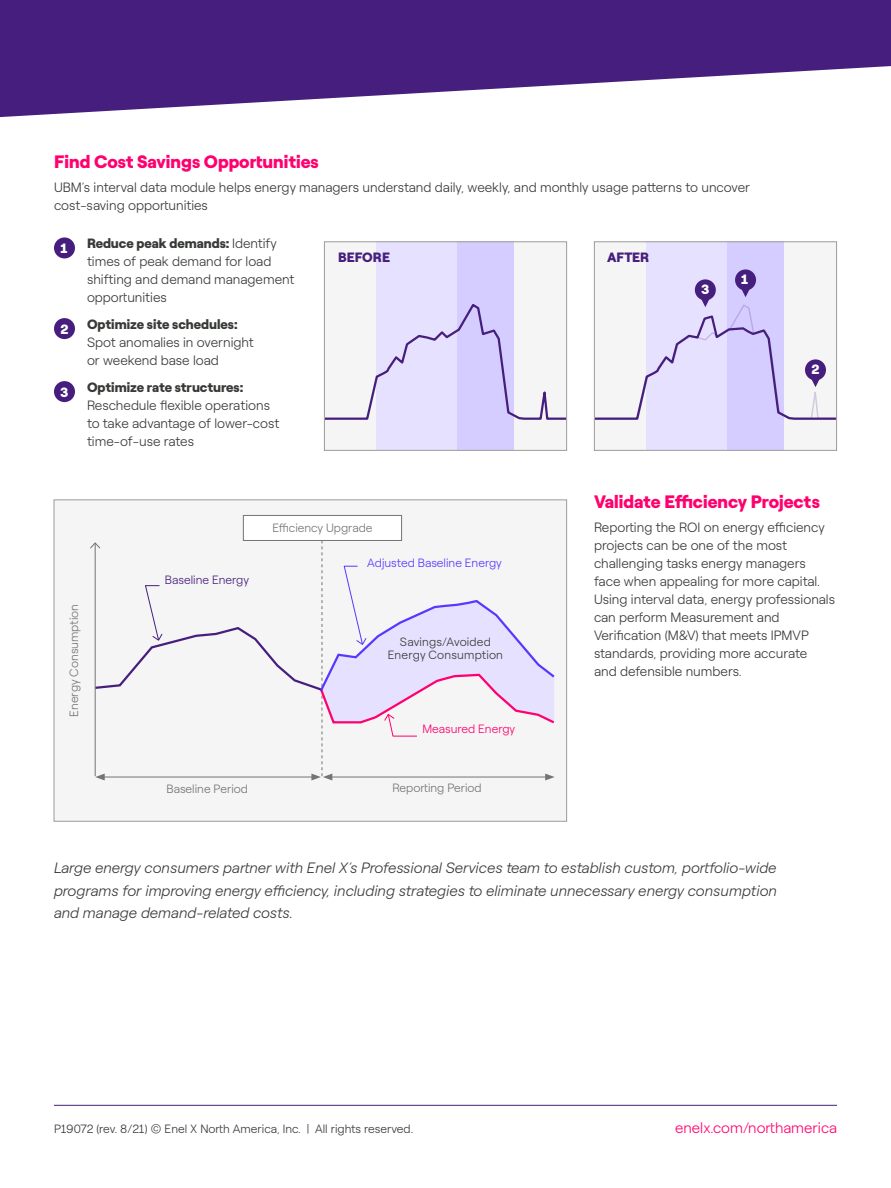
<style>
.page{position:relative;width:891px;height:1188px;background:#fff}
.page>*{position:absolute;margin:0;border:0;box-sizing:border-box;transform-origin:0 0}
.t1{font:900 18px "Roobert ENEL";color:#ff006e}
.t2{font:italic 300 15px/22.5px "Roobert ENEL";color:#373a36;text-align:justify}
.t3{font:300 15px "Roobert ENEL";color:#ff006e}
.t4{font:300 13.5px/18px "Roobert ENEL";color:#373a36}
.t5{font:900 13.5px "Roobert ENEL";color:#373a36}
.t6{font:900 13.5px "Roobert ENEL";color:#461e7d}
.t7{font:900 13.5px "Roobert ENEL";color:#fff}
.t8{font:300 12px/13.5px "Roobert ENEL";color:#373a36;text-align:center}
.t9{font:300 12px "Roobert ENEL";color:#737572}
.t10{font:300 12px "Roobert ENEL";color:#5738ff}
.t11{font:300 12px "Roobert ENEL";color:#461e7d}
.t12{font:300 12px "Roobert ENEL";color:#ff006e}
.s1{font-weight:900}
</style>
<div class="page">
<svg style="left:0;top:0;width:891px;height:118px;fill:#461e7d"></svg>
<hr style="left:54px;top:1105px;width:783px;height:1px;background:#461e7d">
<div style="left:54px;top:237px;width:21px;height:21px;background:#461e7d;border-radius:50%"></div>
<div style="left:54px;top:318px;width:21px;height:21px;background:#461e7d;border-radius:50%"></div>
<div style="left:54px;top:499px;width:513px;height:323px;background:#f5f5f5;border:1px solid #9b9c9a"></div>
<div style="left:243px;top:515px;width:159px;height:25px;background:#fff"></div>
<div style="left:243px;top:515px;width:159px;height:26px;border:1px solid #737572"></div>
<svg style="left:90px;top:540px;width:465px;height:240px"></svg>
<div style="left:54px;top:381px;width:21px;height:21px;background:#461e7d;border-radius:50%"></div>
<div style="left:457px;top:241px;width:57px;height:209px;background:#d5cdff"></div>
<div style="left:375px;top:241px;width:82px;height:209px;background:#e6e1ff"></div>
<div style="left:325px;top:241px;width:50px;height:209px;background:#f5f5f5"></div>
<div style="left:514px;top:241px;width:52px;height:209px;background:#f5f5f5"></div>
<svg style="left:326px;top:302px;width:242px;height:119px"></svg>
<div style="left:324px;top:241px;width:243px;height:210px;border:1px solid #9b9c9a"></div>
<div style="left:727px;top:241px;width:57px;height:209px;background:#d5cdff"></div>
<div style="left:645px;top:241px;width:82px;height:209px;background:#e6e1ff"></div>
<div style="left:595px;top:241px;width:50px;height:209px;background:#f5f5f5"></div>
<div style="left:784px;top:241px;width:52px;height:209px;background:#f5f5f5"></div>
<div style="left:594px;top:241px;width:243px;height:210px;border:1px solid #9b9c9a"></div>
<div style="left:735px;top:269px;width:21px;height:21px;background:#461e7d;border-radius:50%"></div>
<div style="left:695px;top:279px;width:21px;height:21px;background:#461e7d;border-radius:50%"></div>
<svg style="left:593px;top:288px;width:244px;height:133px"></svg>
<h1 class="t1" style="left:54px;top:147px;width:266px">Find Cost Savings Opportunities</h1>
<p class="t4" style="left:54px;top:177px;width:698px">UBM’s interval data module helps energy managers understand daily, weekly, and monthly usage patterns to uncover cost-saving opportunities</p>
<p class="t7" style="left:60px;top:238px;width:9px">1</p>
<p class="t7" style="left:61px;top:318px;width:9px">2</p>
<p class="t7" style="left:60px;top:381px;width:10px">3</p>
<p class="t4" style="left:87px;top:233px;width:209px"><span class="s1">Reduce peak demands:</span> Identify times of peak demand for load shifting and demand management opportunities</p>
<p class="t5" style="left:87px;top:314px;width:152px">Optimize site schedules:</p>
<p class="t4" style="left:87px;top:332px;width:168px">Spot anomalies in overnight or weekend base load</p>
<p class="t5" style="left:87px;top:377px;width:158px">Optimize rate structures:</p>
<p class="t4" style="left:87px;top:395px;width:194px">Reschedule flexible operations to take advantage of lower-cost time-of-use rates</p>
<p class="t6" style="left:338px;top:246px;width:53px">BEFORE</p>
<p class="t6" style="left:607px;top:246px;width:44px">AFTER</p>
<p class="t7" style="left:701px;top:279px;width:10px">3</p>
<p class="t7" style="left:741px;top:269px;width:9px">1</p>
<p class="t7" style="left:812px;top:359px;width:9px">2</p>
<p class="t9" style="left:65px;top:717px;width:114px;rotate:-90deg">Energy Consumption</p>
<p class="t9" style="left:272px;top:519px;width:102px">Efficiency Upgrade</p>
<p class="t11" style="left:165px;top:571px;width:86px">Baseline Energy</p>
<p class="t10" style="left:367px;top:554px;width:136px">Adjusted Baseline Energy</p>
<p class="t8" style="left:388px;top:634px;width:117px">Savings/Avoided<br>Energy Consumption</p>
<p class="t12" style="left:422px;top:720px;width:94px">Measured Energy</p>
<p class="t9" style="left:166px;top:780px;width:83px">Baseline Period</p>
<p class="t9" style="left:392px;top:779px;width:91px">Reporting Period</p>
<h1 class="t1" style="left:594px;top:488px;width:227px">Validate Efficiency Projects</h1>
<p class="t4" style="left:594px;top:518px;width:243px">Reporting the ROI on energy efficiency projects can be one of the most challenging tasks energy managers face when appealing for more capital.<br>Using interval data, energy professionals can perform Measurement and Verification (M&amp;V) that meets IPMVP standards, providing more accurate<br>and defensible numbers.</p>
<p class="t2" style="left:54px;top:856px;width:725px">Large energy consumers partner with Enel X’s Professional Services team to establish custom, portfolio-wide programs for improving energy efficiency, including strategies to eliminate unnecessary energy consumption and manage demand-related costs.</p>
<p class="t8" style="left:54px;top:1122px;width:361px">P19072 (rev. 8/21) © Enel X North America, Inc. | All rights reserved.</p>
<p class="t3" style="left:675px;top:1117px;width:163px">enelx.com/northamerica</p>
</div>
